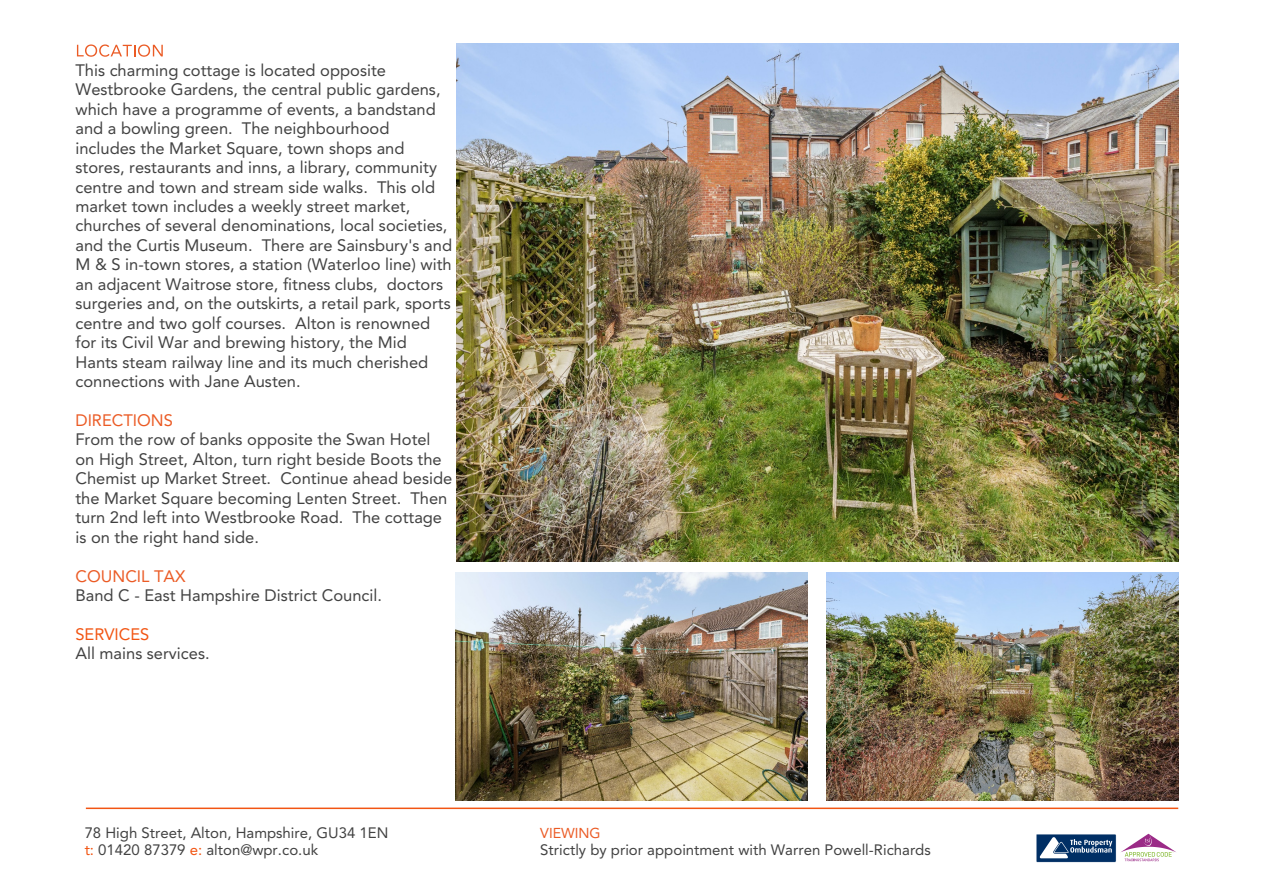
<style>
.page{position:relative;width:1263px;height:893px;background:#fff}
.page>*{position:absolute;margin:0;border:0;box-sizing:border-box;transform-origin:0 0}
.t1{font:16.5px/19.5px "Avenir LT Std";color:#424242}
.t2{font:16.5px "Avenir LT Std";color:#eb5b25}
.t3{font:16.5px "Avenir LT Std";color:#f25513}
.t4{font:15px/17.7px "Avenir LT Std";color:#424242}
.t5{font:14.25px "Avenir LT Std";color:#eb5b25}
.s1{color:#f25513}
</style>
<div class="page">
<svg style="left:77px;top:44px;width:86px;height:13px"></svg>
<img style="left:456px;top:572px;width:351px;height:229px">
<img style="left:827px;top:572px;width:351px;height:229px">
<img style="left:456px;top:44px;width:722px;height:517px">
<hr style="left:86px;top:807px;width:1092px;height:2px;background:#f25513">
<svg style="left:1036px;top:834px;width:140px;height:28px"></svg>
<p class="t1" style="left:75px;top:62px;width:378px">This charming cottage is located opposite Westbrooke Gardens, the central public gardens, which have a programme of events, a bandstand and a bowling green. The neighbourhood includes the Market Square, town shops and stores, restaurants and inns, a library, community centre and town and stream side walks. This old market town includes a weekly street market, churches of several denominations, local societies, and the Curtis Museum. There are Sainsbury's and M &amp; S in-town stores, a station (Waterloo line) with an adjacent Waitrose store, fitness clubs, doctors surgeries and, on the outskirts, a retail park, sports centre and two golf courses. Alton is renowned for its Civil War and brewing history, the Mid Hants steam railway line and its much cherished connections with Jane Austen.</p>
<p class="t2" style="left:75px;top:413px;width:99px">DIRECTIONS</p>
<p class="t1" style="left:75px;top:431px;width:378px">From the row of banks opposite the Swan Hotel on High Street, Alton, turn right beside Boots the Chemist up Market Street. Continue ahead beside the Market Square becoming Lenten Street. Then turn 2nd left into Westbrooke Road. The cottage is on the right hand side.</p>
<p class="t2" style="left:75px;top:569px;width:112px">COUNCIL TAX</p>
<p class="t1" style="left:75px;top:587px;width:308px">Band C - East Hampshire District Council.</p>
<p class="t3" style="left:75px;top:627px;width:75px">SERVICES</p>
<p class="t1" style="left:75px;top:645px;width:136px">All mains services.</p>
<p class="t4" style="left:85px;top:825px;width:305px">78 High Street, Alton, Hampshire, GU34 1EN <span class="s1">t:</span> 01420 87379 <span class="s1">e:</span> alton@wpr.co.uk</p>
<p class="t5" style="left:540px;top:827px;width:62px">VIEWING</p>
<p class="t4" style="left:540px;top:842px;width:392px">Strictly by prior appointment with Warren Powell-Richards</p>
</div>
